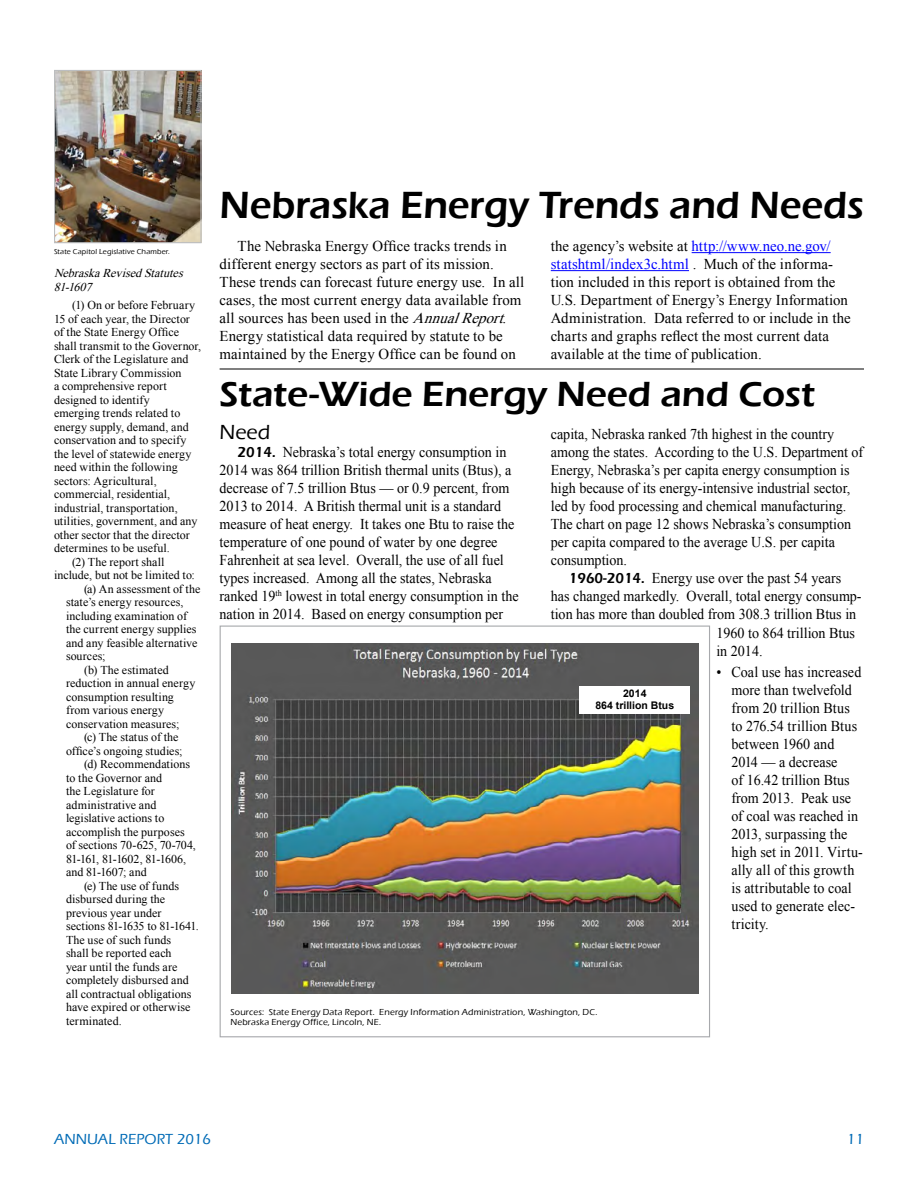
<style>
.page{position:relative;width:918px;height:1188px;background:#fff}
.page>*{position:absolute;margin:0;border:0;box-sizing:border-box;transform-origin:0 0}
.t1{font:600 39px "Eras ITC";letter-spacing:-.005em;color:#000}
.t2{font:600 36px "Eras ITC";letter-spacing:-.005em;color:#000;scale:1.04 1}
.t3{font:500 21px "Eras ITC";color:#000}
.t4{font:15px/18px "Times New Roman";color:#000;scale:.94 1}
.t5{font:15px/18px "Times New Roman";color:#000}
.t6{font:500 15px "Eras ITC";color:#006bb6}
.t7{font:12px "Times New Roman";letter-spacing:.005em;color:#000}
.t8{font:italic 12px/13.5px "Times New Roman";color:#000}
.t9{font:12px "Times New Roman";letter-spacing:-.05em;color:#000}
.t10{font:700 10.5px/12px "Arial";color:#000;text-align:center}
.t11{font:500 9px/10.5px "Eras ITC";letter-spacing:.02em;color:#000}
.t12{font:500 7.5px "Eras ITC";letter-spacing:.02em;color:#000}
.s1{color:#00f}
.s2{font-style:italic}
.s3{font-family:"Eras ITC";font-weight:600}
</style>
<div class="page">
<img style="left:232px;top:644px;width:467px;height:350px">
<div style="left:580px;top:686px;width:110px;height:28px;background:#fff"></div>
<img style="left:56px;top:72px;width:144px;height:169px">
<div style="left:54px;top:70px;width:148px;height:173px;border:1px solid #bcbec0"></div>
<hr style="left:692px;top:252px;width:139px;height:1px;background:#00f">
<hr style="left:551px;top:270px;width:138px;height:1px;background:#00f">
<hr style="left:220px;top:369px;width:644px;height:1px;background:#000">
<h1 class="t1" style="left:220px;top:183px;width:646px">Nebraska Energy Trends and Needs</h1>
<p class="t5" style="left:551px;top:237px;width:302px">the agency’s website at <span class="s1">http://www.neo.ne.gov/ statshtml/index3c.html</span> . Much of the informa&shy;tion included in this report is obtained from the U.S. Department of Energy’s Energy Information Administration. Data referred to or include in the charts and graphs reflect the most current data available at the time of publication.</p>
<p class="t5" style="left:220px;top:237px;width:306px;text-indent:18px">The Nebraska Energy Office tracks trends in different energy sectors as part of its mission.<br>These trends can forecast future energy use. In all cases, the most current energy data available from all sources has been used in the <span class="s2">AnnualReport</span>.<br>Energy statistical data required by statute to be maintained by the Energy Office can be found on</p>
<p class="t12" style="left:54px;top:247px;width:117px">State Capitol Legislative Chamber.</p>
<p class="t8" style="left:54px;top:266px;width:134px">NebraskaRevisedStatutes<br>81-1607</p>
<p class="t7" style="left:72px;top:297px;width:125px">(1) On or before February</p>
<p class="t7" style="left:54px;top:310px;width:137px">15 of each year, the Director</p>
<p class="t7" style="left:54px;top:324px;width:127px">of the State Energy Office</p>
<p class="t7" style="left:54px;top:337px;width:149px">shall transmit to the Governor,</p>
<p class="t7" style="left:54px;top:351px;width:136px">Clerk of the Legislature and</p>
<p class="t7" style="left:54px;top:364px;width:129px">State Library Commission</p>
<p class="t7" style="left:54px;top:378px;width:114px">a comprehensive report</p>
<p class="t7" style="left:54px;top:391px;width:97px">designed to identify</p>
<p class="t7" style="left:54px;top:405px;width:128px">emerging trends related to</p>
<p class="t7" style="left:54px;top:418px;width:136px">energy supply, demand, and</p>
<p class="t7" style="left:54px;top:432px;width:134px">conservation and to specify</p>
<p class="t7" style="left:54px;top:445px;width:139px">the level of statewide energy</p>
<p class="t7" style="left:54px;top:459px;width:125px">need within the following</p>
<p class="t7" style="left:54px;top:472px;width:104px">sectors: Agricultural,</p>
<p class="t7" style="left:54px;top:486px;width:118px">commercial, residential,</p>
<p class="t7" style="left:54px;top:499px;width:125px">industrial, transportation,</p>
<p class="t7" style="left:54px;top:513px;width:145px">utilities, government, and any</p>
<p class="t7" style="left:54px;top:526px;width:137px">other sector that the director</p>
<p class="t7" style="left:54px;top:540px;width:117px">determines to be useful.</p>
<p class="t7" style="left:72px;top:553px;width:94px">(2) The report shall</p>
<p class="t7" style="left:54px;top:567px;width:142px">include, but not be limited to:</p>
<p class="t7" style="left:84px;top:580px;width:118px">(a) An assessment of the</p>
<p class="t7" style="left:66px;top:594px;width:119px">state’s energy resources,</p>
<p class="t7" style="left:66px;top:607px;width:123px">including examination of</p>
<p class="t7" style="left:66px;top:621px;width:132px">the current energy supplies</p>
<p class="t7" style="left:66px;top:634px;width:133px">and any feasible alternative</p>
<p class="t7" style="left:66px;top:648px;width:41px">sources;</p>
<p class="t7" style="left:84px;top:661px;width:86px">(b) The estimated</p>
<p class="t7" style="left:66px;top:675px;width:131px">reduction in annual energy</p>
<p class="t7" style="left:66px;top:688px;width:109px">consumption resulting</p>
<p class="t7" style="left:66px;top:702px;width:100px">from various energy</p>
<p class="t7" style="left:66px;top:715px;width:115px">conservation measures;</p>
<p class="t7" style="left:84px;top:729px;width:96px">(c) The status of the</p>
<p class="t7" style="left:66px;top:742px;width:118px">office’s ongoing studies;</p>
<p class="t7" style="left:84px;top:756px;width:108px">(d) Recommendations</p>
<p class="t7" style="left:66px;top:769px;width:98px">to the Governor and</p>
<p class="t7" style="left:66px;top:783px;width:90px">the Legislature for</p>
<p class="t7" style="left:66px;top:796px;width:92px">administrative and</p>
<p class="t7" style="left:66px;top:810px;width:100px">legislative actions to</p>
<p class="t7" style="left:66px;top:823px;width:120px">accomplish the purposes</p>
<p class="t7" style="left:66px;top:837px;width:131px">of sections 70-625, 70-704,</p>
<p class="t9" style="left:66px;top:850px;width:122px">81-161, 81-1602, 81-1606,</p>
<p class="t7" style="left:66px;top:864px;width:82px">and 81-1607; and</p>
<p class="t7" style="left:84px;top:877px;width:97px">(e) The use of funds</p>
<p class="t7" style="left:66px;top:891px;width:101px">disbursed during the</p>
<p class="t7" style="left:66px;top:904px;width:97px">previous year under</p>
<p class="t7" style="left:66px;top:918px;width:134px">sections 81-1635 to 81-1641.</p>
<p class="t7" style="left:66px;top:931px;width:107px">The use of such funds</p>
<p class="t7" style="left:66px;top:945px;width:107px">shall be reported each</p>
<p class="t7" style="left:66px;top:958px;width:113px">year until the funds are</p>
<p class="t7" style="left:66px;top:972px;width:124px">completely disbursed and</p>
<p class="t7" style="left:66px;top:985px;width:127px">all contractual obligations</p>
<p class="t7" style="left:66px;top:999px;width:126px">have expired or otherwise</p>
<p class="t7" style="left:66px;top:1012px;width:57px">terminated.</p>
<p class="t11" style="left:230px;top:1007px;width:368px">Sources: State Energy Data Report. Energy Information Administration, Washington, DC.<br>Nebraska Energy Office, Lincoln, NE.</p>
<h2 class="t2" style="left:220px;top:374px;width:574px">State-Wide Energy Need and Cost</h2>
<h3 class="t3" style="left:220px;top:420px;width:52px">Need</h3>
<p class="t4" style="left:220px;top:443px;width:320px;text-indent:18px"><span class="s3">2014.</span> Nebraska’s total energy consumption in 2014 was 864 trillion British thermal units (Btus), a decrease of 7.5 trillion Btus — or 0.9 percent, from 2013 to 2014. A British thermal unit is a standard measure of heat energy. It takes one Btu to raise the temperature of one pound of water by one degree Fahrenheit at sea level. Overall, the use of all fuel types increased. Among all the states, Nebraska ranked 19<sup>th</sup> lowest in total energy consumption in the nation in 2014. Based on energy consumption per</p>
<p class="t4" style="left:551px;top:425px;width:334px">capita, Nebraska ranked 7th highest in the country among the states. According to the U.S. Department of Energy, Nebraska’s per capita energy consumption is high because of its energy-intensive industrial sector, led by food processing and chemical manufacturing.<br>The chart on page 12 shows Nebraska’s consumption per capita compared to the average U.S. per capita consumption.</p>
<p class="t4" style="left:551px;top:569px;width:332px;text-align:center"><span class="s3">1960-2014.</span> Energy use over the past 54 years<br>has changed markedly. Overall, total energy consump&shy;tion has more than doubled from 308.3 trillion Btus in</p>
<p class="t4" style="left:716px;top:623px;width:149px">1960 to 864 trillion Btus in 2014.</p>
<p class="t4" style="left:731px;top:662px;width:141px;text-indent:-15px">• Coal use has increased more than twelvefold from 20 trillion Btus to 276.54 trillion Btus between 1960 and<br>2014 — a decrease<br>of 16.42 trillion Btus from 2013. Peak use of coal was reached in<br>2013, surpassing the high set in 2011. Virtu&shy;ally all of this growth is attributable to coal used to generate elec&shy;tricity.</p>
<p class="t10" style="left:595px;top:687px;width:80px">2014<br>864 trillion Btus</p>
<p class="t6" style="left:54px;top:1131px;width:159px">ANNUAL REPORT 2016</p>
<p class="t6" style="left:847px;top:1131px;width:19px">11</p>
</div>
